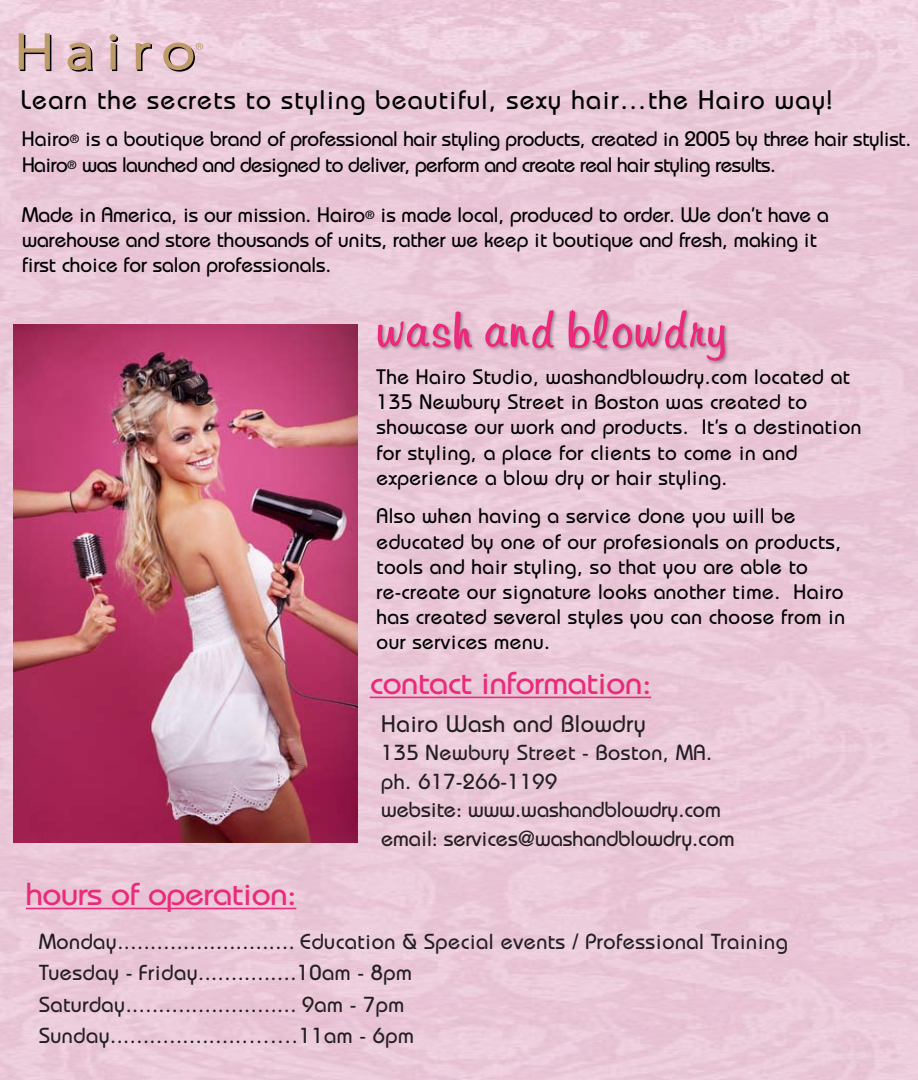
<style>
.page{position:relative;width:918px;height:1080px;background:#fff}
.page>*{position:absolute;margin:0;border:0;box-sizing:border-box;transform-origin:0 0}
.t1{font:61.65px "Muriel";letter-spacing:-.01em;color:#ec297b;scale:1.37 1}
.t2{font:300 50.25px "Myriad Pro";letter-spacing:.2em;color:#bc9b69;scale:1.23 1}
.t3{font:500 31.8px "Bauhaus";letter-spacing:-.01em;color:#ea2b7b;scale:1.07 1}
.t4{font:500 26.85px "Bauhaus";letter-spacing:.05em;color:#000}
.t5{font:500 24px "Bauhaus";letter-spacing:.025em;color:#231f20}
.t6{font:300 22.5px "Myriad Pro";color:#bc9b69}
.t7{font:500 21.75px/31.5px "Bauhaus";letter-spacing:.025em;color:#231f20}
.t8{font:500 21.75px/28.5px "Bauhaus";color:#231f20}
.t9{font:500 21px/25.2px "Bauhaus";letter-spacing:.025em;color:#000}
.t10{font:500 21px/25.2px "Bauhaus";color:#000}
.t11{font:500 21px/25.2px "Bauhaus";letter-spacing:-.01em;color:#000}
.s1{font-size:12px}
</style>
<div class="page">
<img style="left:0;top:0;width:918px;height:1080px">
<div style="left:112px;top:45px;width:5px;height:26px;border:2px solid #000"></div>
<div style="left:111px;top:36px;width:7px;height:6px;border:2px solid #000;border-radius:50%"></div>
<svg style="left:18px;top:32px;width:35px;height:40px"></svg>
<svg style="left:66px;top:41px;width:28px;height:32px"></svg>
<div style="left:111px;top:43px;width:5px;height:27px;border:2px solid #bc9b69"></div>
<div style="left:110px;top:34px;width:7px;height:7px;border:2px solid #bc9b69;border-radius:50%"></div>
<svg style="left:134px;top:41px;width:19px;height:31px"></svg>
<svg style="left:162px;top:41px;width:34px;height:32px"></svg>
<div style="left:372px;top:295px;width:362px;height:73px;background:#eac8d8"></div>
<svg style="left:377px;top:309px;width:96px;height:47px;background:#dea0bc"></svg>
<svg style="left:485px;top:297px;width:70px;height:68px;background:#e2adc5"></svg>
<svg style="left:568px;top:293px;width:158px;height:89px;background:#e3b1c7"></svg>
<img style="left:13px;top:324px;width:344px;height:518px">
<hr style="left:26px;top:908px;width:270px;height:1px;background:#ea2b7b">
<hr style="left:370px;top:697px;width:281px;height:1px;background:#ea2b7b">
<h2 class="t2" style="left:15px;top:24px;width:148px">Hairo</h2>
<p class="t6" style="left:195px;top:38px;width:10px">®</p>
<p class="t4" style="left:20px;top:83px;width:814px">Learn the secrets to styling beautiful, sexy hair…the Hairo way!</p>
<p class="t11" style="left:22px;top:126px;width:891px">Hairo<span class="s1">®</span> is a boutique brand of professional hair styling products, created in 2005 by three hair stylist.<br>Hairo<span class="s1">®</span> was launched and designed to deliver, perform and create real hair styling results.</p>
<p class="t10" style="left:22px;top:202px;width:808px">Made in America, is our mission. Hairo<span class="s1">®</span> is made local, produced to order. We don’t have a warehouse and store thousands of units, rather we keep it boutique and fresh, making it first choice for salon professionals.</p>
<h1 class="t1" style="left:375px;top:301px;width:260px">washandblowdry</h1>
<p class="t9" style="left:377px;top:364px;width:486px">The Hairo Studio, washandblowdry.com located at 135 Newbury Street in Boston was created to showcase our work and products. It’s a destination for styling, a place for clients to come in and experience a blow dry or hair styling.</p>
<p class="t9" style="left:377px;top:503px;width:470px">Also when having a service done you will be educated by one of our profesionals on products, tools and hair styling, so that you are able to re-create our signature looks another time. Hairo has created several styles you can choose from in our services menu.</p>
<h3 class="t3" style="left:370px;top:664px;width:265px">contact information:</h3>
<h3 class="t3" style="left:26px;top:875px;width:255px">hours of operation:</h3>
<p class="t5" style="left:381px;top:709px;width:266px">Hairo Wash and Blowdry</p>
<p class="t8" style="left:381px;top:738px;width:355px">135 Newbury Street - Boston, MA. ph. 617-266-1199<br>website: www.washandblowdry.com email: services@washandblowdry.com</p>
<p class="t7" style="left:39px;top:925px;width:750px">Monday........................... Education &amp; Special events / Professional Training Tuesday - Friday...............10am - 8pm<br>Saturday.......................... 9am - 7pm<br>Sunday............................11am - 6pm</p>
</div>
